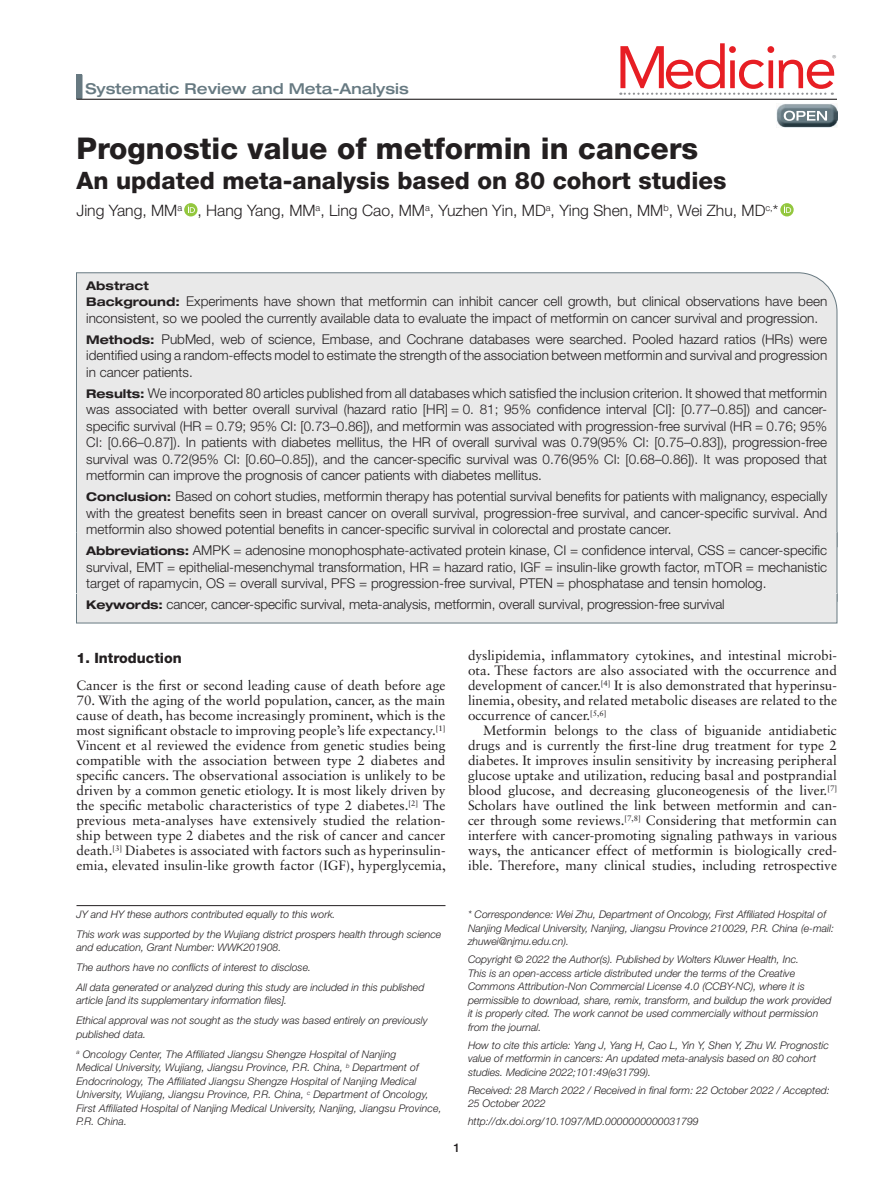
<style>
.page{position:relative;width:891px;height:1188px;background:#fff}
.page>*{position:absolute;margin:0;border:0;box-sizing:border-box;transform-origin:0 0}
.t1{font:59.4px "Avenir";letter-spacing:-.06em;color:#e71e24}
.t2{font:800 30px "Helvetica Neue LT Std";color:#231f20}
.t3{font:800 24px "Helvetica Neue LT Std";color:#231f20}
.t4{font:300 15.75px "Helvetica Neue LT Std";color:#231f20}
.t5{font:500 expanded 15px "Helvetica Neue LT Std";color:#667981}
.t6{font:800 14.25px "Helvetica Neue LT Std";color:#231f20}
.t7{font:300 13.5px/16.5px "Helvetica Neue LT Std";color:#231f20;text-align:justify}
.t8{font:13.5px/15px "Sabon LT Std";color:#231f20;text-align:justify}
.t9{font:700 expanded 12px "Helvetica Neue LT Std";color:#231f20}
.t10{font:500 12px "Helvetica Neue LT Std";color:#231f20}
.t11{font:italic 300 10.5px/13.5px "Helvetica Neue LT Std";color:#231f20}
.t12{font:500 10.35px "Akzidenz Grotesk BE";color:#909295}
.s1{font-weight:700;font-stretch:expanded;font-size:12px}
</style>
<div class="page">
<div style="left:76px;top:74px;width:6px;height:25px;background:#677981"></div>
<hr style="left:76px;top:99px;width:761px;height:1px;background:#231f20">
<img style="left:776px;top:104px;width:61px;height:24px">
<svg style="left:784px;top:111px;width:43px;height:10px"></svg>
<svg style="left:620px;top:93px;width:213px;height:2px"></svg>
<div style="left:76px;top:272px;width:762px;height:276px;background:#e9e9e9"></div>
<div style="left:76px;top:532px;width:761px;height:71px;background:#e9e9e9"></div>
<div style="left:76px;top:594px;width:761px;height:29px;background:#e9e9e9"></div>
<div style="left:184px;top:203px;width:13px;height:13px;background:#93c73e;border-radius:50%"></div>
<svg style="left:188px;top:206px;width:7px;height:7px"></svg>
<svg style="left:780px;top:203px;width:14px;height:13px"></svg>
<svg style="left:784px;top:206px;width:7px;height:7px"></svg>
<hr style="left:76px;top:905px;width:370px;height:1px;background:#231f20">
<p class="t5" style="left:86px;top:80px;width:325px">Systematic Review and Meta-Analysis</p>
<h1 class="t1" style="left:615px;top:33px;width:223px">Medicine</h1>
<p class="t12" style="left:832px;top:52px;width:6px">®</p>
<h2 class="t2" style="left:76px;top:131px;width:623px">Prognostic value of metformin in cancers</h2>
<h3 class="t3" style="left:76px;top:167px;width:652px">An updated meta-analysis based on 80 cohort studies</h3>
<p class="t4" style="left:76px;top:201px;width:703px">Jing Yang, MM<sup>a</sup> , Hang Yang, MM<sup>a</sup>, Ling Cao, MM<sup>a</sup>, Yuzhen Yin, MD<sup>a</sup>, Ying Shen, MM<sup>b</sup>, Wei Zhu, MD<sup>c,</sup>*</p>
<p class="t9" style="left:86px;top:278px;width:64px">Abstract</p>
<p class="t7" style="left:86px;top:293px;width:743px"><span class="s1">Background:</span> Experiments have shown that metformin can inhibit cancer cell growth, but clinical observations have been inconsistent, so we pooled the currently available data to evaluate the impact of metformin on cancer survival and progression.</p>
<p class="t7" style="left:86px;top:331px;width:743px"><span class="s1">Methods:</span> PubMed, web of science, Embase, and Cochrane databases were searched. Pooled hazard ratios (HRs) were identified using a random-effects model to estimate the strength of the association between metformin and survival and progression in cancer patients.</p>
<p class="t7" style="left:86px;top:385px;width:743px"><span class="s1">Results:</span> We incorporated 80 articles published from all databases which satisfied the inclusion criterion. It showed that metformin was associated with better overall survival (hazard ratio [HR] = 0. 81; 95% confidence interval [CI]: [0.77–0.85]) and cancer&shy;specific survival (HR = 0.79; 95% CI: [0.73–0.86]), and metformin was associated with progression-free survival (HR = 0.76; 95% CI: [0.66–0.87]). In patients with diabetes mellitus, the HR of overall survival was 0.79(95% CI: [0.75–0.83]), progression-free survival was 0.72(95% CI: [0.60–0.85]), and the cancer-specific survival was 0.76(95% CI: [0.68–0.86]). It was proposed that metformin can improve the prognosis of cancer patients with diabetes mellitus.</p>
<p class="t7" style="left:86px;top:488px;width:743px"><span class="s1">Conclusion:</span> Based on cohort studies, metformin therapy has potential survival benefits for patients with malignancy, especially with the greatest benefits seen in breast cancer on overall survival, progression-free survival, and cancer-specific survival. And metformin also showed potential benefits in cancer-specific survival in colorectal and prostate cancer.</p>
<p class="t7" style="left:86px;top:542px;width:743px"><span class="s1">Abbreviations:</span> AMPK = adenosine monophosphate-activated protein kinase, CI = confidence interval, CSS = cancer-specific survival, EMT = epithelial-mesenchymal transformation, HR = hazard ratio, IGF = insulin-like growth factor, mTOR = mechanistic target of rapamycin, OS = overall survival, PFS = progression-free survival, PTEN = phosphatase and tensin homolog.</p>
<p class="t7" style="left:86px;top:596px;width:640px"><span class="s1">Keywords:</span> cancer, cancer-specific survival, meta-analysis, metformin, overall survival, progression-free survival</p>
<p class="t6" style="left:76px;top:650px;width:107px">1. Introduction</p>
<p class="t8" style="left:76px;top:678px;width:370px">Cancer is the first or second leading cause of death before age</p>
<p class="t8" style="left:76px;top:693px;width:371px">70. With the aging of the world population, cancer, as the main cause of death, has become increasingly prominent, which is the most significant obstacle to improving people’s life expectancy.<sup>[1] </sup>Vincent et al reviewed the evidence from genetic studies being compatible with the association between type 2 diabetes and specific cancers. The observational association is unlikely to be driven by a common genetic etiology. It is most likely driven by the specific metabolic characteristics of type 2 diabetes.<sup>[2]</sup> The previous meta-analyses have extensively studied the relation&shy;ship between type 2 diabetes and the risk of cancer and cancer death.<sup>[3]</sup> Diabetes is associated with factors such as hyperinsulin&shy;emia, elevated insulin-like growth factor (IGF), hyperglycemia,</p>
<p class="t8" style="left:468px;top:648px;width:371px">dyslipidemia, inflammatory cytokines, and intestinal microbi&shy;ota. These factors are also associated with the occurrence and development of cancer.<sup>[4]</sup> It is also demonstrated that hyperinsu&shy;linemia, obesity, and related metabolic diseases are related to the occurrence of cancer.<sup>[5,6]</sup></p>
<p class="t8" style="left:468px;top:723px;width:371px;text-indent:15px">Metformin belongs to the class of biguanide antidiabetic drugs and is currently the first-line drug treatment for type 2 diabetes. It improves insulin sensitivity by increasing peripheral glucose uptake and utilization, reducing basal and postprandial blood glucose, and decreasing gluconeogenesis of the liver.<sup>[7] </sup>Scholars have outlined the link between metformin and can&shy;cer through some reviews.<sup>[7,8]</sup> Considering that metformin can interfere with cancer-promoting signaling pathways in various ways, the anticancer effect of metformin is biologically cred&shy;ible. Therefore, many clinical studies, including retrospective</p>
<p class="t11" style="left:76px;top:904px;width:366px;line-height:19.8px">JY and HY these authors contributed equally to this work.<br>This work was supported by the Wujiang district prospers health through science</p>
<p class="t11" style="left:76px;top:938px;width:349px;line-height:19.8px">and education, Grant Number: WWK201908.<br>The authors have no conflicts of interest to disclose.<br>All data generated or analyzed during this study are included in this published</p>
<p class="t11" style="left:76px;top:991px;width:353px;line-height:19.8px">article [and its supplementary information files].<br>Ethical approval was not sought as the study was based entirely on previously</p>
<p class="t11" style="left:76px;top:1024px;width:321px;line-height:19.8px">published data.<br><sup>a</sup> Oncology Center, The Affiliated Jiangsu Shengze Hospital of Nanjing</p>
<p class="t11" style="left:77px;top:1060px;width:367px">Medical University, Wujiang, Jiangsu Province, P.R. China, <sup>b</sup> Department of Endocrinology, The Affiliated Jiangsu Shengze Hospital of Nanjing Medical University, Wujiang, Jiangsu Province, P.R. China, <sup>c</sup> Department of Oncology, First Affiliated Hospital of Nanjing Medical University, Nanjing, Jiangsu Province, P.R. China.</p>
<p class="t10" style="left:453px;top:1140px;width:8px">1</p>
<p class="t11" style="left:468px;top:907px;width:368px">* Correspondence: Wei Zhu, Department of Oncology, First Affiliated Hospital of<br>Nanjing Medical University, Nanjing, Jiangsu Province 210029, P.R. China (e-mail: zhuwei@njmu.edu.cn).</p>
<p class="t11" style="left:468px;top:952px;width:365px">Copyright © 2022 the Author(s). Published by Wolters Kluwer Health, Inc.<br>This is an open-access article distributed under the terms of the Creative Commons Attribution-Non Commercial License 4.0 (CCBY-NC), where it is permissible to download, share, remix, transform, and buildup the work provided it is properly cited. The work cannot be used commercially without permission from the journal.</p>
<p class="t11" style="left:468px;top:1038px;width:362px">How to cite this article: Yang J, Yang H, Cao L, Yin Y, Shen Y, Zhu W. Prognostic value of metformin in cancers: An updated meta-analysis based on 80 cohort studies. Medicine 2022;101:49(e31799).</p>
<p class="t11" style="left:468px;top:1083px;width:363px">Received: 28 March 2022 / Received in final form: 22 October 2022 / Accepted:<br>25 October 2022</p>
<p class="t11" style="left:468px;top:1114px;width:232px">http://dx.doi.org/10.1097/MD.0000000000031799</p>
</div>
